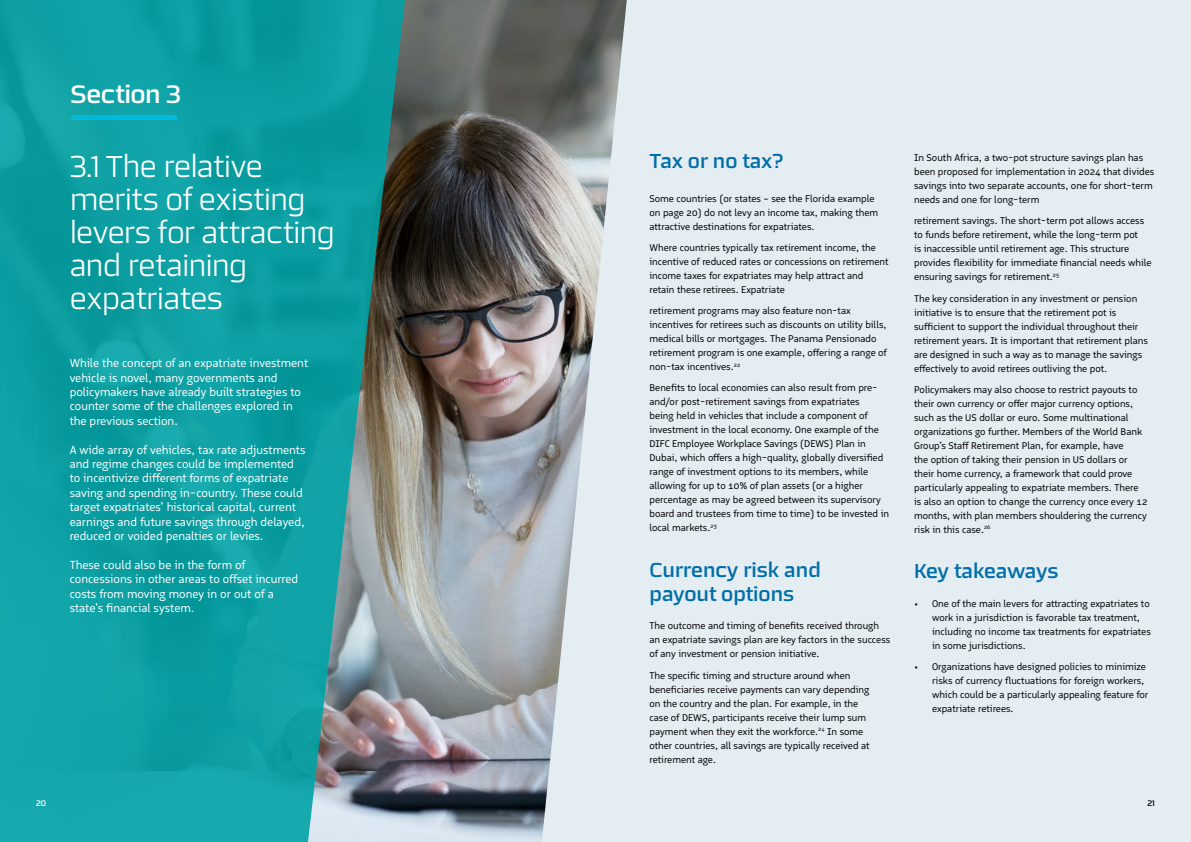
<style>
.page{position:relative;width:1191px;height:842px;background:#fff}
.page>*{position:absolute;margin:0;border:0;box-sizing:border-box;transform-origin:0 0}
.t1{font:300 30px/33px "Certo Sans";letter-spacing:-.02em;color:#fff}
.t2{font:25px "Certo Sans";letter-spacing:-.015em;color:#fff}
.t3{font:20px/24px "Certo Sans";color:#006ea9}
.t4{font:20px "Certo Sans";letter-spacing:-.02em;color:#006ea9}
.t5{font:12px/14.4px "Logical";color:#fff}
.t6{font:10px/14px "Logical";color:#000}
.t7{font:8px "Certo Sans";color:#000}
.t8{font:8px "Certo Sans";color:#fff}
</style>
<div class="page">
<img style="left:407px;top:0;width:135px;height:842px">
<svg style="left:0;top:0;width:407px;height:842px;background:#1b9c9f"></svg>
<div style="left:542px;top:0;width:649px;height:842px;background:#e3edf2"></div>
<hr style="left:71px;top:115px;width:105px;height:4px;background:#00bcda">
<h2 class="t2" style="left:70px;top:78px;width:112px">Section 3</h2>
<h1 class="t1" style="left:70px;top:149px;width:267px">3.1 The relative merits of existing levers for attracting and retaining expatriates</h1>
<p class="t5" style="left:70px;top:356px;width:240px">While the concept of an expatriate investment vehicle is novel, many governments and policymakers have already built strategies to counter some of the challenges explored in the previous section.</p>
<p class="t5" style="left:70px;top:442px;width:237px">A wide array of vehicles, tax rate adjustments and regime changes could be implemented to incentivize different forms of expatriate saving and spending in-country. These could target expatriates’ historical capital, current earnings and future savings through delayed, reduced or voided penalties or levies.</p>
<p class="t5" style="left:70px;top:557px;width:230px">These could also be in the form of concessions in other areas to offset incurred costs from moving money in or out of a state’s financial system.</p>
<p class="t8" style="left:36px;top:798px;width:12px">20</p>
<h3 class="t3" style="left:649px;top:148px;width:136px">Tax or no tax?</h3>
<p class="t6" style="left:649px;top:191px;width:230px">Some countries (or states – see the Florida example on page 20) do not levy an income tax, making them attractive destinations for expatriates.</p>
<p class="t6" style="left:649px;top:240px;width:241px">Where countries typically tax retirement income, the incentive of reduced rates or concessions on retirement income taxes for expatriates may help attract and retain these retirees. Expatriate</p>
<p class="t6" style="left:649px;top:304px;width:239px">retirement programs may also feature non-tax incentives for retirees such as discounts on utility bills, medical bills or mortgages. The Panama Pensionado retirement program is one example, offering a range of non-tax incentives.<sup>22</sup></p>
<p class="t6" style="left:649px;top:381px;width:241px">Benefits to local economies can also result from pre&shy;and/or post-retirement savings from expatriates<br>being held in vehicles that include a component of investment in the local economy. One example of the DIFC Employee Workplace Savings (DEWS) Plan in Dubai, which offers a high-quality, globally diversified range of investment options to its members, while allowing for up to 10% of plan assets (or a higher percentage as may be agreed between its supervisory board and trustees from time to time) to be invested in local markets.<sup>23</sup></p>
<h3 class="t3" style="left:649px;top:558px;width:173px">Currency risk and payout options</h3>
<p class="t6" style="left:649px;top:619px;width:242px">The outcome and timing of benefits received through an expatriate savings plan are key factors in the success of any investment or pension initiative.</p>
<p class="t6" style="left:649px;top:668px;width:222px">The specific timing and structure around when beneficiaries receive payments can vary depending on the country and the plan. For example, in the case of DEWS, participants receive their lump sum payment when they exit the workforce.<sup>24</sup> In some other countries, all savings are typically received at retirement age.</p>
<p class="t6" style="left:914px;top:151px;width:242px">In South Africa, a two-pot structure savings plan has been proposed for implementation in 2024 that divides savings into two separate accounts, one for short-term needs and one for long-term</p>
<p class="t6" style="left:914px;top:214px;width:239px">retirement savings. The short-term pot allows access to funds before retirement, while the long-term pot<br>is inaccessible until retirement age. This structure provides flexibility for immediate financial needs while ensuring savings for retirement.<sup>25</sup></p>
<p class="t6" style="left:914px;top:291px;width:235px">The key consideration in any investment or pension initiative is to ensure that the retirement pot is sufficient to support the individual throughout their retirement years. It is important that retirement plans are designed in such a way as to manage the savings effectively to avoid retirees outliving the pot.</p>
<p class="t6" style="left:914px;top:382px;width:235px">Policymakers may also choose to restrict payouts to their own currency or offer major currency options, such as the US dollar or euro. Some multinational organizations go further. Members of the World Bank Group’s Staff Retirement Plan, for example, have<br>the option of taking their pension in US dollars or their home currency, a framework that could prove particularly appealing to expatriate members. There is also an option to change the currency once every 12 months, with plan members shouldering the currency risk in this case.<sup>26</sup></p>
<h3 class="t4" style="left:914px;top:558px;width:146px">Key takeaways</h3>
<p class="t6" style="left:932px;top:596px;width:220px;text-indent:-18px">• One of the main levers for attracting expatriates to work in a jurisdiction is favorable tax treatment, including no income tax treatments for expatriates in some jurisdictions.</p>
<p class="t6" style="left:932px;top:659px;width:218px;text-indent:-18px">• Organizations have designed policies to minimize risks of currency fluctuations for foreign workers, which could be a particularly appealing feature for expatriate retirees.</p>
<p class="t7" style="left:1147px;top:798px;width:9px">21</p>
</div>
